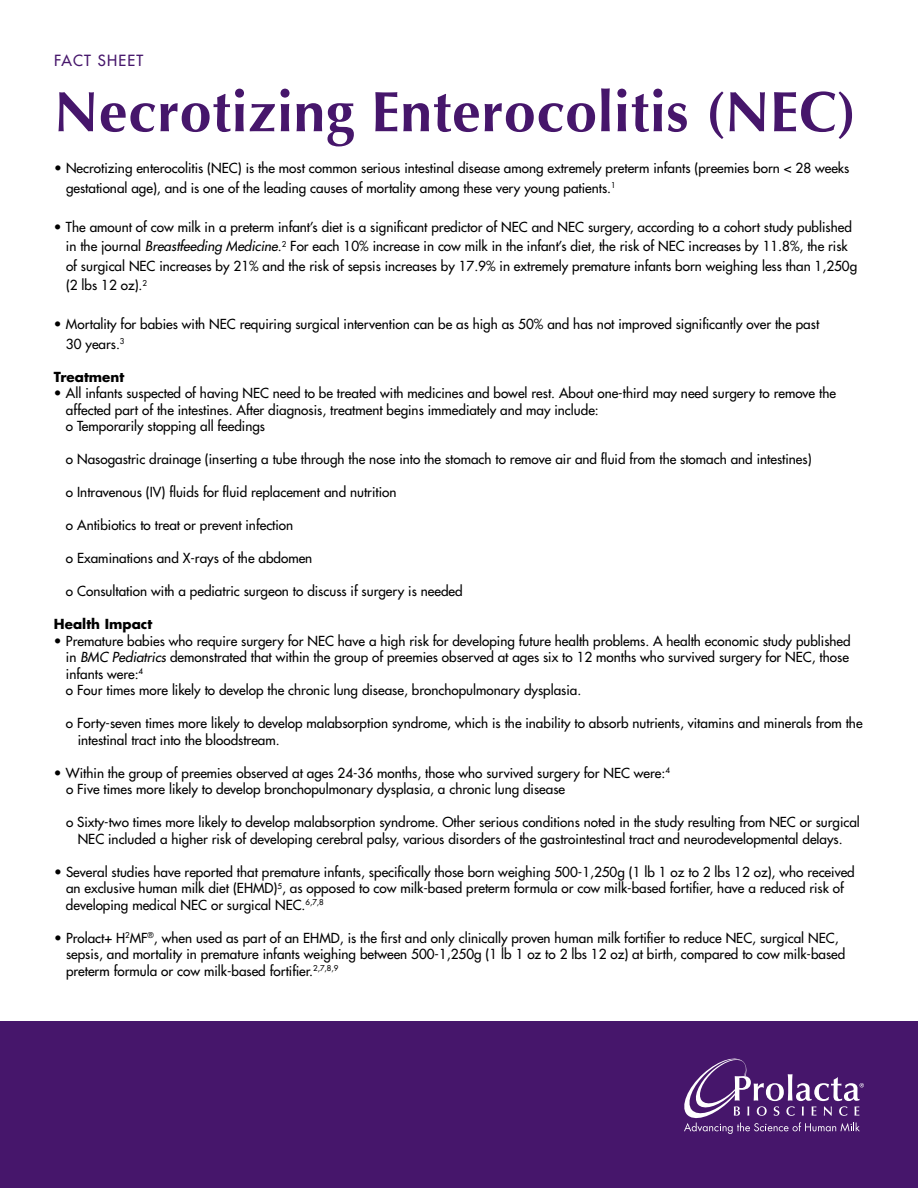
<style>
.page{position:relative;width:918px;height:1188px;background:#fff}
.page>*{position:absolute;margin:0;border:0;box-sizing:border-box;transform-origin:0 0}
.t1{font:700 57px "Optima";letter-spacing:.01em;color:#46166b}
.t2{font:15px "Futura";letter-spacing:.08em;color:#46166b}
.t3{font:13.5px/16.5px "Futura";color:#000}
.t4{font:700 13.5px "Futura";color:#000}
.s1{font-style:italic}
</style>
<div class="page">
<div style="left:0;top:1022px;width:918px;height:166px;background:#46166b"></div>
<svg style="left:684px;top:1059px;width:180px;height:75px"></svg>
<p class="t2" style="left:54px;top:51px;width:91px">FACT SHEET</p>
<h1 class="t1" style="left:54px;top:79px;width:804px">Necrotizing Enterocolitis (NEC)</h1>
<p class="t3" style="left:66px;top:158px;width:785px;line-height:19.5px;text-indent:-12px">• Necrotizing enterocolitis (NEC) is the most common serious intestinal disease among extremely preterm infants (preemies born &lt; 28 weeks gestational age), and is one of the leading causes of mortality among these very young patients.<sup>1</sup></p>
<p class="t3" style="left:66px;top:217px;width:793px;line-height:19.5px;text-indent:-12px">• The amount of cow milk in a preterm infant’s diet is a significant predictor of NEC and NEC surgery, according to a cohort study published in the journal <span class="s1">Breastfeeding Medicine</span>.<sup>2</sup> For each 10% increase in cow milk in the infant’s diet, the risk of NEC increases by 11.8%, the risk of surgical NEC increases by 21% and the risk of sepsis increases by 17.9% in extremely premature infants born weighing less than 1,250g (2 lbs 12 oz).<sup>2</sup></p>
<p class="t3" style="left:66px;top:314px;width:755px;line-height:19.5px;text-indent:-12px">• Mortality for babies with NEC requiring surgical intervention can be as high as 50% and has not improved significantly over the past<br>30 years.<sup>3</sup></p>
<p class="t4" style="left:54px;top:367px;width:72px">Treatment</p>
<p class="t3" style="left:66px;top:385px;width:772px;text-indent:-12px">• All infants suspected of having NEC need to be treated with medicines and bowel rest. About one-third may need surgery to remove the affected part of the intestines. After diagnosis, treatment begins immediately and may include:<br>o Temporarily stopping all feedings</p>
<p class="t3" style="left:66px;top:451px;width:747px">o Nasogastric drainage (inserting a tube through the nose into the stomach to remove air and fluid from the stomach and intestines)</p>
<p class="t3" style="left:66px;top:484px;width:332px">o Intravenous (IV) fluids for fluid replacement and nutrition</p>
<p class="t3" style="left:66px;top:517px;width:229px">o Antibiotics to treat or prevent infection</p>
<p class="t3" style="left:66px;top:550px;width:248px">o Examinations and X-rays of the abdomen</p>
<p class="t3" style="left:66px;top:583px;width:398px">o Consultation with a pediatric surgeon to discuss if surgery is needed</p>
<p class="t4" style="left:54px;top:615px;width:100px">Health Impact</p>
<p class="t3" style="left:66px;top:632px;width:786px;text-indent:-12px">• Premature babies who require surgery for NEC have a high risk for developing future health problems. A health economic study published in <span class="s1">BMC Pediatrics</span> demonstrated that within the group of preemies observed at ages six to 12 months who survived surgery for NEC, those infants were:<sup>4<br></sup>o Four times more likely to develop the chronic lung disease, bronchopulmonary dysplasia.</p>
<p class="t3" style="left:78px;top:715px;width:786px;text-indent:-12px">o Forty-seven times more likely to develop malabsorption syndrome, which is the inability to absorb nutrients, vitamins and minerals from the intestinal tract into the bloodstream.</p>
<p class="t3" style="left:66px;top:764px;width:605px;text-indent:-12px">• Within the group of preemies observed at ages 24-36 months, those who survived surgery for NEC were:<sup>4 </sup>o Five times more likely to develop bronchopulmonary dysplasia, a chronic lung disease</p>
<p class="t3" style="left:66px;top:814px;width:795px;text-align:center">o Sixty-two times more likely to develop malabsorption syndrome. Other serious conditions noted in the study resulting from NEC or surgical<br>NEC included a higher risk of developing cerebral palsy, various disorders of the gastrointestinal tract and neurodevelopmental delays.</p>
<p class="t3" style="left:66px;top:863px;width:790px;text-indent:-12px">• Several studies have reported that premature infants, specifically those born weighing 500-1,250g (1 lb 1 oz to 2 lbs 12 oz), who received an exclusive human milk diet (EHMD)<sup>5</sup>, as opposed to cow milk-based preterm formula or cow milk-based fortifier, have a reduced risk of developing medical NEC or surgical NEC.<sup>6,7,8</sup></p>
<p class="t3" style="left:66px;top:929px;width:781px;text-indent:-12px">• Prolact+ H<sup>2</sup>MF<sup>®</sup>, when used as part of an EHMD, is the first and only clinically proven human milk fortifier to reduce NEC, surgical NEC, sepsis, and mortality in premature infants weighing between 500-1,250g (1 lb 1 oz to 2 lbs 12 oz) at birth, compared to cow milk-based preterm formula or cow milk-based fortifier.<sup>2,7,8,9</sup></p>
</div>
